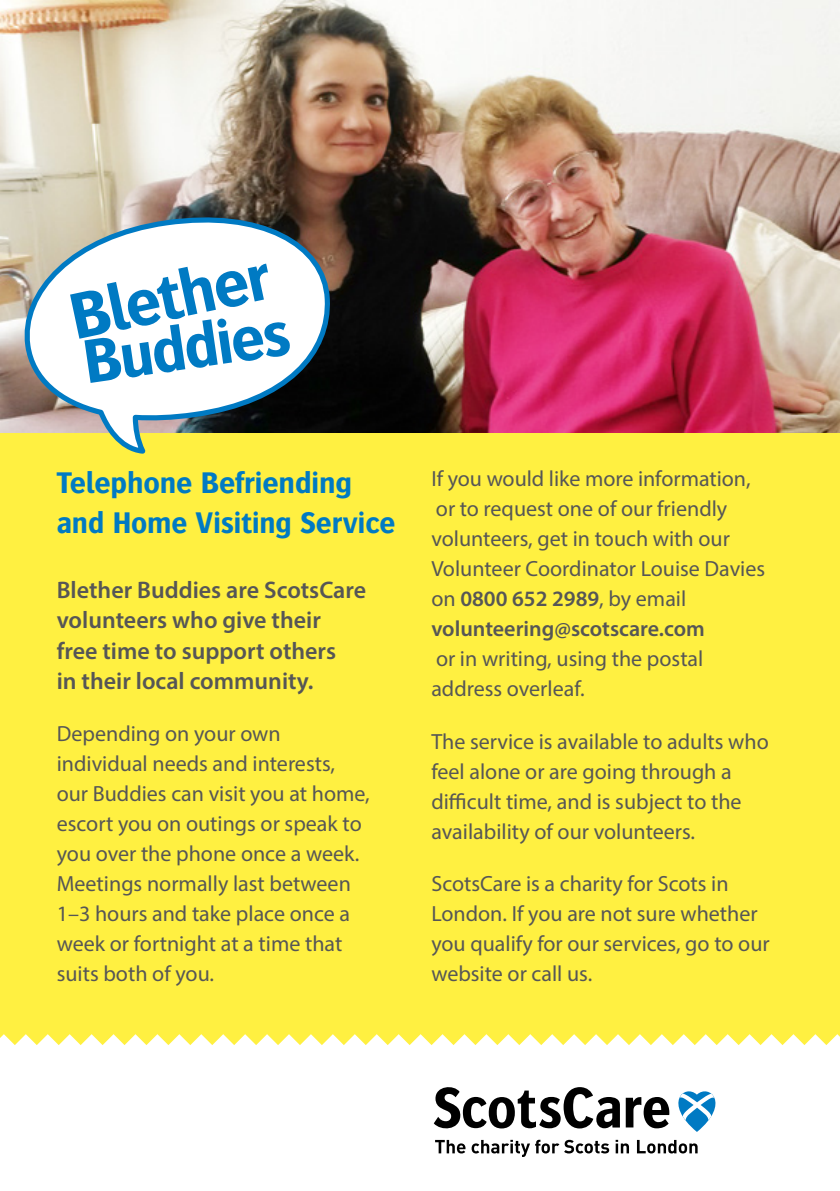
<style>
.page{position:relative;width:840px;height:1191px;background:#fff}
.page>*{position:absolute;margin:0;border:0;box-sizing:border-box;transform-origin:0 0}
.t1{font:700 67.8px "Bosis Pro";color:#007ac3}
.t2{font:700 64.6px "Bosis Pro";color:#007ac3}
.t3{font:700 31px/40px "Bosis Pro";letter-spacing:-.01em;color:#007ac3}
.t4{font:600 24px/30px "Myriad Pro";color:#565656}
.t5{font:22px/30px "Myriad Pro";color:#565656}
.s1{font-weight:600}
</style>
<div class="page">
<div style="left:0;top:414px;width:839px;height:640px;background:#fff041"></div>
<svg style="left:0;top:1034px;width:839px;height:20px"></svg>
<img style="left:0;top:0;width:839px;height:432px">
<svg style="left:20px;top:210px;width:312px;height:244px"></svg>
<svg style="left:433px;top:1087px;width:186px;height:42px"></svg>
<svg style="left:435px;top:1140px;width:30px;height:13px"></svg>
<svg style="left:471px;top:1139px;width:58px;height:18px"></svg>
<svg style="left:535px;top:1139px;width:74px;height:14px"></svg>
<svg style="left:615px;top:1139px;width:13px;height:14px"></svg>
<svg style="left:637px;top:1140px;width:60px;height:13px"></svg>
<svg style="left:625px;top:1091px;width:90px;height:41px"></svg>
<h1 class="t1" style="left:62px;top:279px;width:204px;rotate:-12deg">Blether</h1>
<h2 class="t2" style="left:78px;top:324px;width:210px;rotate:-8deg">Buddies</h2>
<h3 class="t3" style="left:57px;top:461px;width:340px">Telephone Befriending and Home Visiting Service</h3>
<p class="t4" style="left:57px;top:575px;width:311px">Blether Buddies are ScotsCare volunteers who give their free time to support others<br>in their local community.</p>
<p class="t5" style="left:57px;top:718px;width:314px">Depending on your own individual needs and interests, our Buddies can visit you at home, escort you on outings or speak to you over the phone once a week.<br>Meetings normally last between<br>1–3 hours and take place once a week or fortnight at a time that suits both of you.</p>
<p class="t5" style="left:431px;top:463px;width:335px">If you would like more information, or to request one of our friendly volunteers, get in touch with our<br>Volunteer Coordinator Louise Davies on <span class="s1">0800 652 2989</span>, by email <span class="s1">volunteering@scotscare.com</span></p>
<p class="t5" style="left:431px;top:643px;width:273px">or in writing, using the postal address overleaf.</p>
<p class="t5" style="left:431px;top:726px;width:339px">The service is available to adults who feel alone or are going through a difficult time, and is subject to the availability of our volunteers.</p>
<p class="t5" style="left:431px;top:868px;width:340px">ScotsCare is a charity for Scots in<br>London. If you are not sure whether you qualify for our services, go to our website or call us.</p>
</div>
